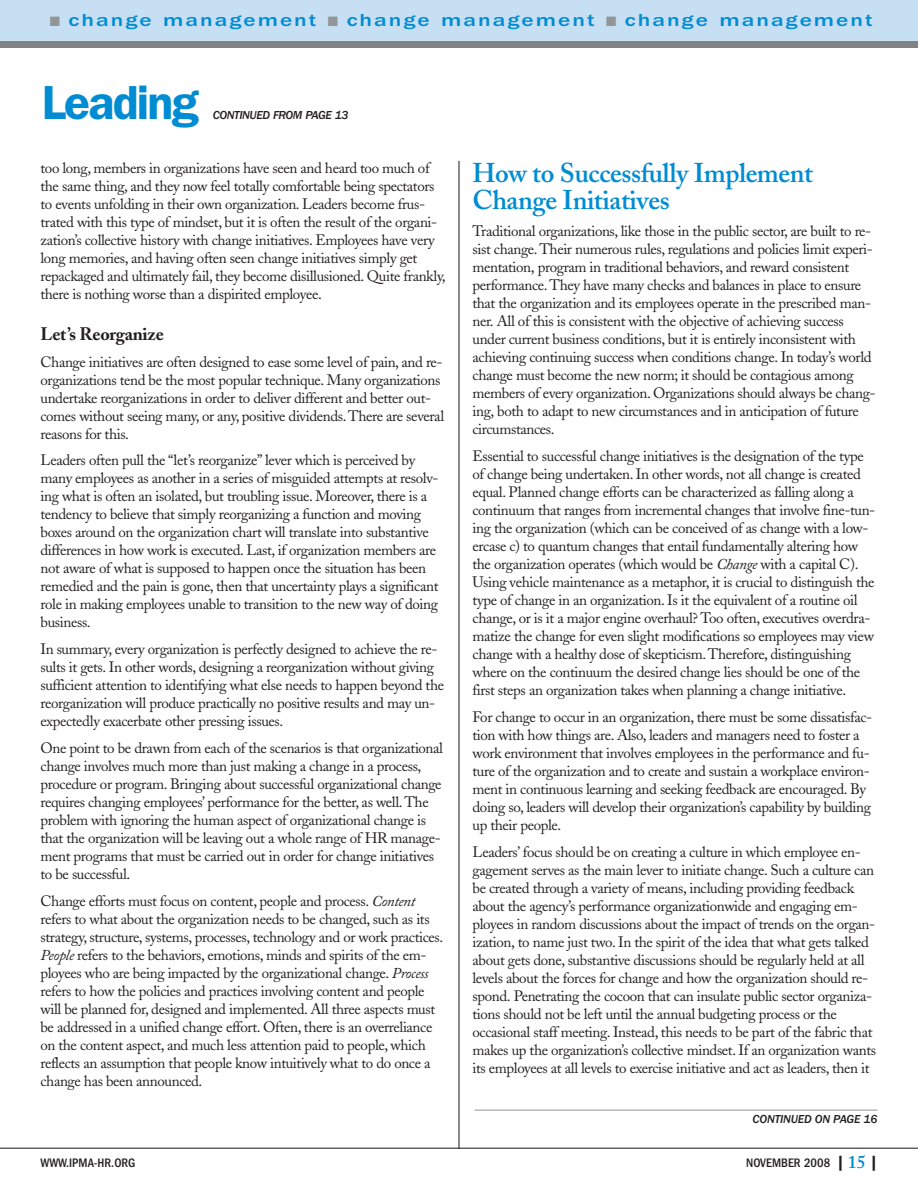
<style>
.page{position:relative;width:918px;height:1188px;background:#fff}
.page>*{position:absolute;margin:0;border:0;box-sizing:border-box;transform-origin:0 0}
.t1{font:600 48px "Franklin Gothic";letter-spacing:-.035em;color:#008cd2}
.t2{font:600 27px/27px "Adobe Caslon";letter-spacing:-.015em;color:#008cd2}
.t3{font:500 18px "Franklin Gothic";letter-spacing:.085em;color:#008cd2;scale:1.3 1}
.t4{font:700 18px "Adobe Caslon";letter-spacing:-.015em;color:#231f20}
.t5{font:15px/18px "Adobe Caslon";letter-spacing:-.025em;color:#231f20}
.t6{font:500 condensed 12.75px "Franklin Gothic";color:#231f20}
.t7{font:italic 500 12px "Franklin Gothic";letter-spacing:-.035em;color:#231f20}
.t8{font:italic 500 12px "Franklin Gothic";letter-spacing:-.015em;color:#231f20}
.s1{color:#939598}
.s2{font-style:italic}
.s3{font-weight:600;font-size:15px}
.s4{font-family:"Adobe Caslon";font-weight:600;font-stretch:normal;font-size:18px;color:#008cd2}
</style>
<div class="page">
<hr style="left:0;top:1148px;width:918px;height:1px;background:#231f20">
<div style="left:0;top:0;width:918px;height:43px;background:#c7dff3"></div>
<div style="left:0;top:41px;width:918px;height:6px;background:#808285"></div>
<hr style="left:458px;top:161px;width:2px;height:988px;background:#231f20">
<hr style="left:475px;top:1110px;width:403px;height:1px;background:#939598">
<p class="t3" style="left:50px;top:14px;width:635px"><span class="s1">■</span> change management <span class="s1">■</span> change management <span class="s1">■</span> change management</p>
<h1 class="t1" style="left:42px;top:86px;width:158px">Leading</h1>
<p class="t7" style="left:213px;top:111px;width:137px">CONTINUED FROM PAGE 13</p>
<p class="t5" style="left:40px;top:161px;width:407px">too long, members in organizations have seen and heard too much of the same thing, and they now feel totally comfortable being spectators to events unfolding in their own organization. Leaders become frus&shy;trated with this type of mindset, but it is often the result of the organi&shy;zation’s collective history with change initiatives. Employees have very long memories, and having often seen change initiatives simply get repackaged and ultimately fail, they become disillusioned. Quite frankly, there is nothing worse than a dispirited employee.</p>
<p class="t4" style="left:40px;top:326px;width:125px">Let’s Reorganize</p>
<p class="t5" style="left:40px;top:354px;width:405px">Change initiatives are often designed to ease some level of pain, and re&shy;organizations tend be the most popular technique. Many organizations undertake reorganizations in order to deliver different and better out&shy;comes without seeing many, or any, positive dividends.There are several reasons for this.</p>
<p class="t5" style="left:40px;top:453px;width:400px">Leaders often pull the “let’s reorganize” lever which is perceived by many employees as another in a series of misguided attempts at resolv&shy;ing what is often an isolated, but troubling issue. Moreover, there is a tendency to believe that simply reorganizing a function and moving boxes around on the organization chart will translate into substantive differences in how work is executed. Last, if organization members are not aware of what is supposed to happen once the situation has been remedied and the pain is gone, then that uncertainty plays a significant role in making employees unable to transition to the new way of doing business.</p>
<p class="t5" style="left:40px;top:642px;width:405px">In summary, every organization is perfectly designed to achieve the re&shy;sults it gets. In other words, designing a reorganization without giving sufficient attention to identifying what else needs to happen beyond the reorganization will produce practically no positive results and may un&shy;expectedly exacerbate other pressing issues.</p>
<p class="t5" style="left:40px;top:741px;width:404px">One point to be drawn from each of the scenarios is that organizational change involves much more than just making a change in a process, procedure or program. Bringing about successful organizational change requires changing employees’ performance for the better, as well.The problem with ignoring the human aspect of organizational change is that the organization will be leaving out a whole range of HR manage&shy;ment programs that must be carried out in order for change initiatives to be successful.</p>
<p class="t5" style="left:40px;top:894px;width:404px">Change efforts must focus on content, people and process. <span class="s2">Content </span>refers to what about the organization needs to be changed, such as its strategy, structure, systems, processes, technology and or work practices.<br><span class="s2">People</span> refers to the behaviors, emotions, minds and spirits of the em&shy;ployees who are being impacted by the organizational change. <span class="s2">Process </span>refers to how the policies and practices involving content and people will be planned for, designed and implemented. All three aspects must be addressed in a unified change effort. Often, there is an overreliance on the content aspect, and much less attention paid to people, which reflects an assumption that people know intuitively what to do once a change has been announced.</p>
<h2 class="t2" style="left:472px;top:163px;width:342px">How to Successfully Implement<br>Change Initiatives</h2>
<p class="t5" style="left:472px;top:224px;width:405px">Traditional organizations, like those in the public sector, are built to re&shy;sist change.Their numerous rules, regulations and policies limit experi&shy;mentation, program in traditional behaviors, and reward consistent performance.They have many checks and balances in place to ensure that the organization and its employees operate in the prescribed man&shy;ner. All of this is consistent with the objective of achieving success under current business conditions, but it is entirely inconsistent with achieving continuing success when conditions change. In today’s world change must become the new norm; it should be contagious among members of every organization. Organizations should always be chang&shy;ing, both to adapt to new circumstances and in anticipation of future circumstances.</p>
<p class="t5" style="left:473px;top:449px;width:404px">Essential to successful change initiatives is the designation of the type of change being undertaken. In other words, not all change is created equal. Planned change efforts can be characterized as falling along a continuum that ranges from incremental changes that involve fine-tun&shy;ing the organization (which can be conceived of as change with a low&shy;ercase c) to quantum changes that entail fundamentally altering how the organization operates (which would be <span class="s2">Change</span> with a capital C).<br>Using vehicle maintenance as a metaphor, it is crucial to distinguish the type of change in an organization. Is it the equivalent of a routine oil change, or is it a major engine overhaul? Too often, executives overdra&shy;matize the change for even slight modifications so employees may view change with a healthy dose of skepticism.Therefore, distinguishing where on the continuum the desired change lies should be one of the first steps an organization takes when planning a change initiative.</p>
<p class="t5" style="left:473px;top:710px;width:401px">For change to occur in an organization, there must be some dissatisfac&shy;tion with how things are. Also, leaders and managers need to foster a work environment that involves employees in the performance and fu&shy;ture of the organization and to create and sustain a workplace environ&shy;ment in continuous learning and seeking feedback are encouraged. By doing so, leaders will develop their organization’s capability by building up their people.</p>
<p class="t5" style="left:473px;top:845px;width:405px">Leaders’ focus should be on creating a culture in which employee en&shy;gagement serves as the main lever to initiate change. Such a culture can be created through a variety of means, including providing feedback about the agency’s performance organizationwide and engaging em&shy;ployees in random discussions about the impact of trends on the organ&shy;ization, to name just two. In the spirit of the idea that what gets talked about gets done, substantive discussions should be regularly held at all levels about the forces for change and how the organization should re&shy;spond. Penetrating the cocoon that can insulate public sector organiza&shy;tions should not be left until the annual budgeting process or the occasional staff meeting. Instead, this needs to be part of the fabric that makes up the organization’s collective mindset. If an organization wants its employees at all levels to exercise initiative and act as leaders, then it</p>
<p class="t8" style="left:753px;top:1115px;width:126px">CONTINUED ON PAGE 16</p>
<p class="t6" style="left:40px;top:1158px;width:96px">WWW.IPMA-HR.ORG</p>
<p class="t6" style="left:746px;top:1158px;width:133px">NOVEMBER 2008 <span class="s3">|</span> <span class="s4">15</span> <span class="s3">|</span></p>
</div>
